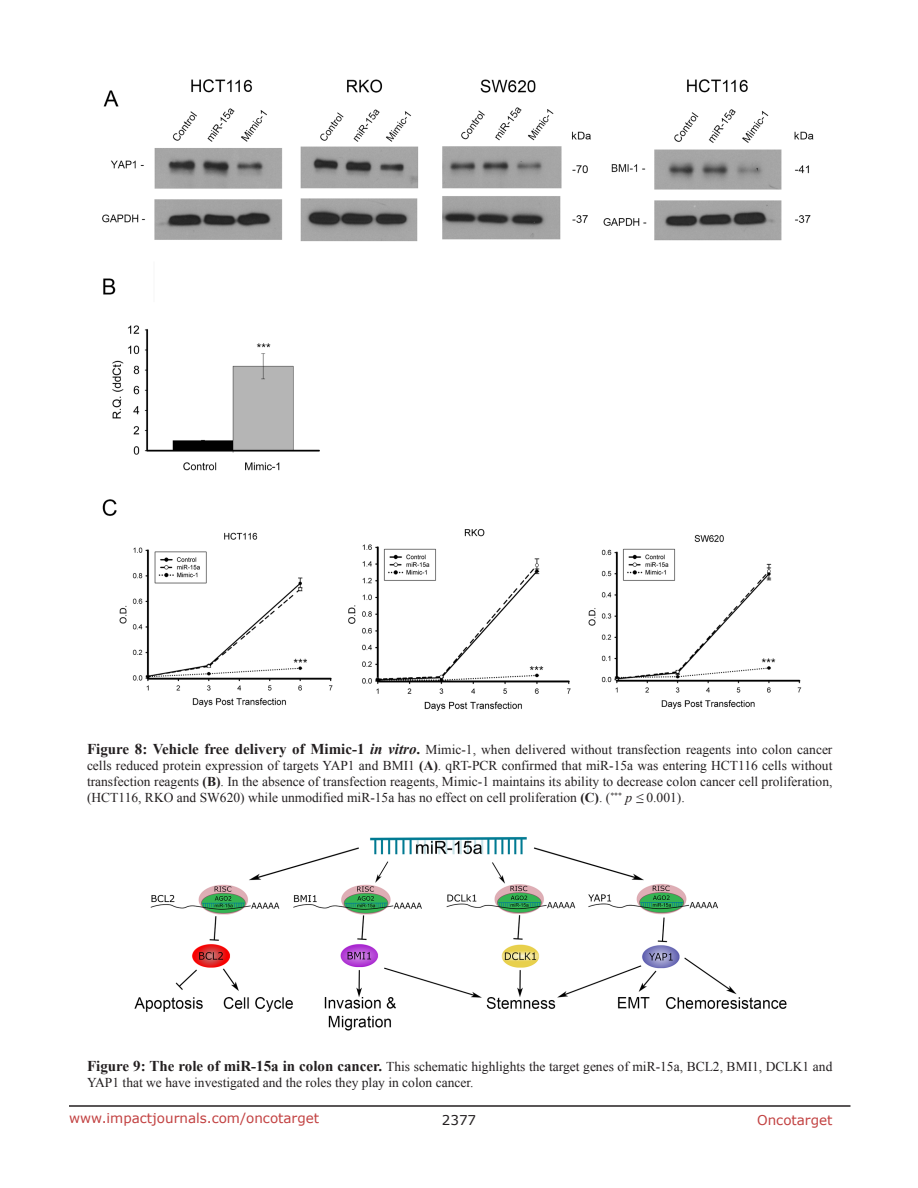
<style>
.page{position:relative;width:918px;height:1188px;background:#fff}
.page>*{position:absolute;margin:0;border:0;box-sizing:border-box;transform-origin:0 0}
.figuretext{font:13.5px/16.2px "Times New Roman";color:#231f20;text-align:justify}
.t1{font:13.5px "Verdana";color:#c24141}
.t2{font:13.5px "Verdana";color:#231f20}
.s1{font-weight:700;font-size:15px}
.s2{font-weight:700;font-style:italic;font-size:15px}
.s3{font-weight:700}
.s4{font-style:italic}
</style>
<div class="page">
<hr style="left:69px;top:1105px;width:781px;height:2px;background:#231f20">
<img style="left:102px;top:79px;width:712px;height:632px">
<img style="left:134px;top:837px;width:653px;height:194px">
<p class="figuretext" style="left:87px;top:741px;width:747px"><span class="s1">Figure 8: Vehicle free delivery of Mimic-1</span> <span class="s2">in vitro</span><span class="s1">.</span> Mimic-1, when delivered without transfection reagents into colon cancer cells reduced protein expression of targets YAP1 and BMI1 <span class="s3">(A)</span>. qRT-PCR confirmed that miR-15a was entering HCT116 cells without transfection reagents <span class="s3">(B)</span>. In the absence of transfection reagents, Mimic-1 maintains its ability to decrease colon cancer cell proliferation, (HCT116, RKO and SW620) while unmodified miR-15a has no effect on cell proliferation <span class="s3">(C)</span>. (<sup>***</sup> <span class="s4">p ≤</span> 0.001).</p>
<p class="figuretext" style="left:87px;top:1058px;width:747px"><span class="s1">Figure 9: The role of miR-15a in colon cancer.</span> This schematic highlights the target genes of miR-15a, BCL2, BMI1, DCLK1 and<br>YAP1 that we have investigated and the roles they play in colon cancer.</p>
<p class="t1" style="left:69px;top:1109px;width:252px">www.impactjournals.com/oncotarget</p>
<p class="t2" style="left:442px;top:1111px;width:36px">2377</p>
<p class="t1" style="left:757px;top:1111px;width:77px">Oncotarget</p>
</div>
